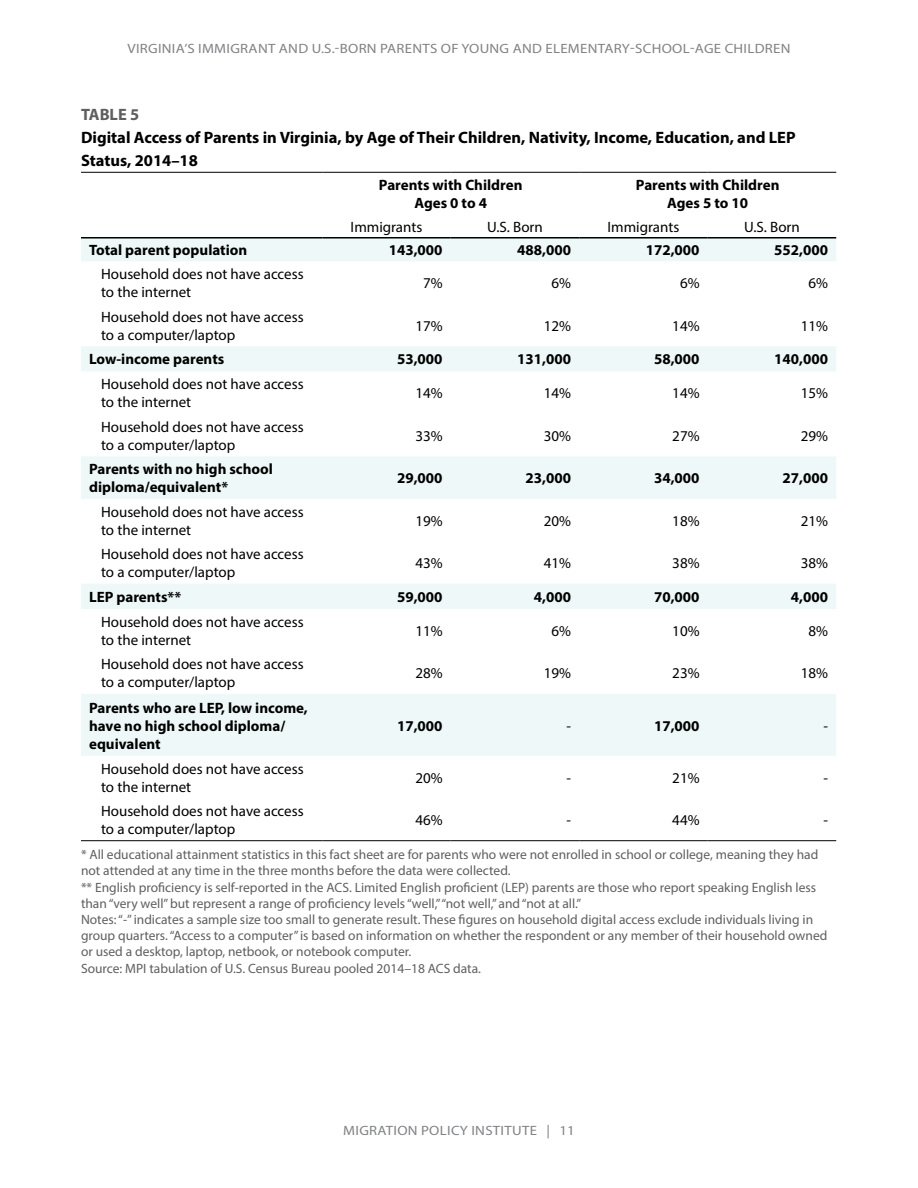
<style>
.page{position:relative;width:918px;height:1188px;background:#fff}
.page>*{position:absolute;margin:0;border:0;box-sizing:border-box;transform-origin:0 0}
.t1{font:700 16.5px/22.8px "Myriad Pro";color:#000}
.t2{font:700 16.5px "Myriad Pro";color:#5f5f5f}
.t3{font:15px/18px "Myriad Pro";color:#000}
.t4{font:700 15px/18px "Myriad Pro";color:#000;text-align:center}
.t5{font:13.5px/16.2px "Myriad Pro";color:#5f5f5f}
.t6{font:13.5px "Myriad Pro";letter-spacing:.02em;color:#808285;scale:1.1 1}
</style>
<div class="page">
<svg style="left:81px;top:239px;width:755px;height:517px"></svg>
<hr style="left:81px;top:172px;width:241px;height:1px;background:#000">
<hr style="left:322px;top:172px;width:129px;height:1px;background:#000">
<hr style="left:451px;top:172px;width:128px;height:1px;background:#000">
<hr style="left:579px;top:172px;width:129px;height:1px;background:#000">
<hr style="left:708px;top:172px;width:128px;height:1px;background:#000">
<hr style="left:81px;top:237px;width:241px;height:2px;background:#000">
<hr style="left:322px;top:237px;width:129px;height:2px;background:#000">
<hr style="left:451px;top:237px;width:128px;height:2px;background:#000">
<hr style="left:579px;top:237px;width:129px;height:2px;background:#000">
<hr style="left:708px;top:237px;width:128px;height:2px;background:#000">
<hr style="left:81px;top:840px;width:241px;height:1px;background:#000">
<hr style="left:322px;top:840px;width:129px;height:1px;background:#000">
<hr style="left:451px;top:840px;width:128px;height:1px;background:#000">
<hr style="left:579px;top:840px;width:129px;height:1px;background:#000">
<hr style="left:708px;top:840px;width:128px;height:1px;background:#000">
<p class="t6" style="left:127px;top:40px;width:604px">VIRGINIA’S IMMIGRANT AND U.S.-BORN PARENTS OF YOUNG AND ELEMENTARY-SCHOOL-AGE CHILDREN</p>
<p class="t2" style="left:81px;top:104px;width:60px">TABLE 5</p>
<p class="t1" style="left:81px;top:126px;width:716px">Digital Access of Parents in Virginia, by Age of Their Children, Nativity, Income, Education, and LEP<br>Status, 2014–18</p>
<p class="t4" style="left:379px;top:176px;width:145px">Parents with Children<br>Ages 0 to 4</p>
<p class="t4" style="left:636px;top:176px;width:145px">Parents with Children<br>Ages 5 to 10</p>
<p class="t3" style="left:351px;top:218px;width:73px">Immigrants</p>
<p class="t3" style="left:487px;top:218px;width:57px">U.S. Born</p>
<p class="t3" style="left:608px;top:218px;width:73px">Immigrants</p>
<p class="t3" style="left:744px;top:218px;width:57px">U.S. Born</p>
<p class="t4" style="left:89px;top:241px;width:160px">Total parent population</p>
<p class="t4" style="left:389px;top:241px;width:55px">143,000</p>
<p class="t4" style="left:517px;top:241px;width:55px">488,000</p>
<p class="t4" style="left:646px;top:241px;width:55px">172,000</p>
<p class="t4" style="left:774px;top:241px;width:55px">552,000</p>
<p class="t3" style="left:101px;top:265px;width:204px">Household does not have access to the internet</p>
<p class="t3" style="left:423px;top:274px;width:21px">7%</p>
<p class="t3" style="left:552px;top:274px;width:21px">6%</p>
<p class="t3" style="left:680px;top:274px;width:21px">6%</p>
<p class="t3" style="left:809px;top:274px;width:21px">6%</p>
<p class="t3" style="left:101px;top:307px;width:204px">Household does not have access to a computer/laptop</p>
<p class="t3" style="left:415px;top:316px;width:29px">17%</p>
<p class="t3" style="left:544px;top:316px;width:29px">12%</p>
<p class="t3" style="left:672px;top:316px;width:29px">14%</p>
<p class="t3" style="left:801px;top:316px;width:29px">11%</p>
<p class="t4" style="left:89px;top:350px;width:137px">Low-income parents</p>
<p class="t4" style="left:397px;top:350px;width:47px">53,000</p>
<p class="t4" style="left:517px;top:350px;width:55px">131,000</p>
<p class="t4" style="left:654px;top:350px;width:47px">58,000</p>
<p class="t4" style="left:774px;top:350px;width:55px">140,000</p>
<p class="t3" style="left:101px;top:375px;width:204px">Household does not have access to the internet</p>
<p class="t3" style="left:415px;top:384px;width:29px">14%</p>
<p class="t3" style="left:544px;top:384px;width:29px">14%</p>
<p class="t3" style="left:672px;top:384px;width:29px">14%</p>
<p class="t3" style="left:801px;top:384px;width:29px">15%</p>
<p class="t3" style="left:101px;top:418px;width:204px">Household does not have access to a computer/laptop</p>
<p class="t3" style="left:415px;top:427px;width:29px">33%</p>
<p class="t3" style="left:544px;top:427px;width:29px">30%</p>
<p class="t3" style="left:672px;top:427px;width:29px">27%</p>
<p class="t3" style="left:801px;top:427px;width:29px">29%</p>
<p class="t4" style="left:89px;top:460px;width:185px;text-align:left">Parents with no high school diploma/equivalent*</p>
<p class="t4" style="left:397px;top:469px;width:47px">29,000</p>
<p class="t4" style="left:526px;top:469px;width:47px">23,000</p>
<p class="t4" style="left:654px;top:469px;width:47px">34,000</p>
<p class="t4" style="left:783px;top:469px;width:47px">27,000</p>
<p class="t3" style="left:101px;top:502px;width:204px">Household does not have access to the internet</p>
<p class="t3" style="left:415px;top:511px;width:29px">19%</p>
<p class="t3" style="left:544px;top:511px;width:29px">20%</p>
<p class="t3" style="left:672px;top:511px;width:29px">18%</p>
<p class="t3" style="left:801px;top:511px;width:29px">21%</p>
<p class="t3" style="left:101px;top:545px;width:204px">Household does not have access to a computer/laptop</p>
<p class="t3" style="left:415px;top:554px;width:29px">43%</p>
<p class="t3" style="left:544px;top:554px;width:29px">41%</p>
<p class="t3" style="left:672px;top:554px;width:29px">38%</p>
<p class="t3" style="left:801px;top:554px;width:29px">38%</p>
<p class="t4" style="left:89px;top:587px;width:94px">LEP parents**</p>
<p class="t4" style="left:397px;top:587px;width:47px">59,000</p>
<p class="t4" style="left:534px;top:587px;width:39px">4,000</p>
<p class="t4" style="left:654px;top:587px;width:47px">70,000</p>
<p class="t4" style="left:791px;top:587px;width:39px">4,000</p>
<p class="t3" style="left:101px;top:613px;width:204px">Household does not have access to the internet</p>
<p class="t3" style="left:415px;top:622px;width:29px">11%</p>
<p class="t3" style="left:552px;top:622px;width:21px">6%</p>
<p class="t3" style="left:672px;top:622px;width:29px">10%</p>
<p class="t3" style="left:809px;top:622px;width:21px">8%</p>
<p class="t3" style="left:101px;top:655px;width:204px">Household does not have access to a computer/laptop</p>
<p class="t3" style="left:415px;top:664px;width:29px">28%</p>
<p class="t3" style="left:544px;top:664px;width:29px">19%</p>
<p class="t3" style="left:672px;top:664px;width:29px">23%</p>
<p class="t3" style="left:801px;top:664px;width:29px">18%</p>
<p class="t4" style="left:89px;top:698px;width:220px;text-align:left">Parents who are LEP, low income, have no high school diploma/ equivalent</p>
<p class="t4" style="left:397px;top:716px;width:47px">17,000</p>
<p class="t3" style="left:567px;top:716px;width:6px">-</p>
<p class="t4" style="left:654px;top:716px;width:47px">17,000</p>
<p class="t3" style="left:824px;top:716px;width:6px">-</p>
<p class="t3" style="left:101px;top:759px;width:204px">Household does not have access to the internet</p>
<p class="t3" style="left:415px;top:768px;width:29px">20%</p>
<p class="t3" style="left:567px;top:768px;width:6px">-</p>
<p class="t3" style="left:672px;top:768px;width:29px">21%</p>
<p class="t3" style="left:824px;top:768px;width:6px">-</p>
<p class="t3" style="left:101px;top:802px;width:204px">Household does not have access to a computer/laptop</p>
<p class="t3" style="left:415px;top:811px;width:29px">46%</p>
<p class="t3" style="left:567px;top:811px;width:6px">-</p>
<p class="t3" style="left:672px;top:811px;width:29px">44%</p>
<p class="t3" style="left:824px;top:811px;width:6px">-</p>
<p class="t5" style="left:81px;top:846px;width:748px">* All educational attainment statistics in this fact sheet are for parents who were not enrolled in school or college, meaning they had not attended at any time in the three months before the data were collected.<br>** English proficiency is self-reported in the ACS. Limited English proficient (LEP) parents are those who report speaking English less than “very well” but represent a range of proficiency levels “well,” “not well,” and “not at all.”<br>Notes: “-” indicates a sample size too small to generate result. These figures on household digital access exclude individuals living in group quarters. “Access to a computer” is based on information on whether the respondent or any member of their household owned or used a desktop, laptop, netbook, or notebook computer.<br>Source: MPI tabulation of U.S. Census Bureau pooled 2014–18 ACS data.</p>
<p class="t6" style="left:343px;top:1122px;width:212px">MIGRATION POLICY INSTITUTE | 11</p>
</div>
